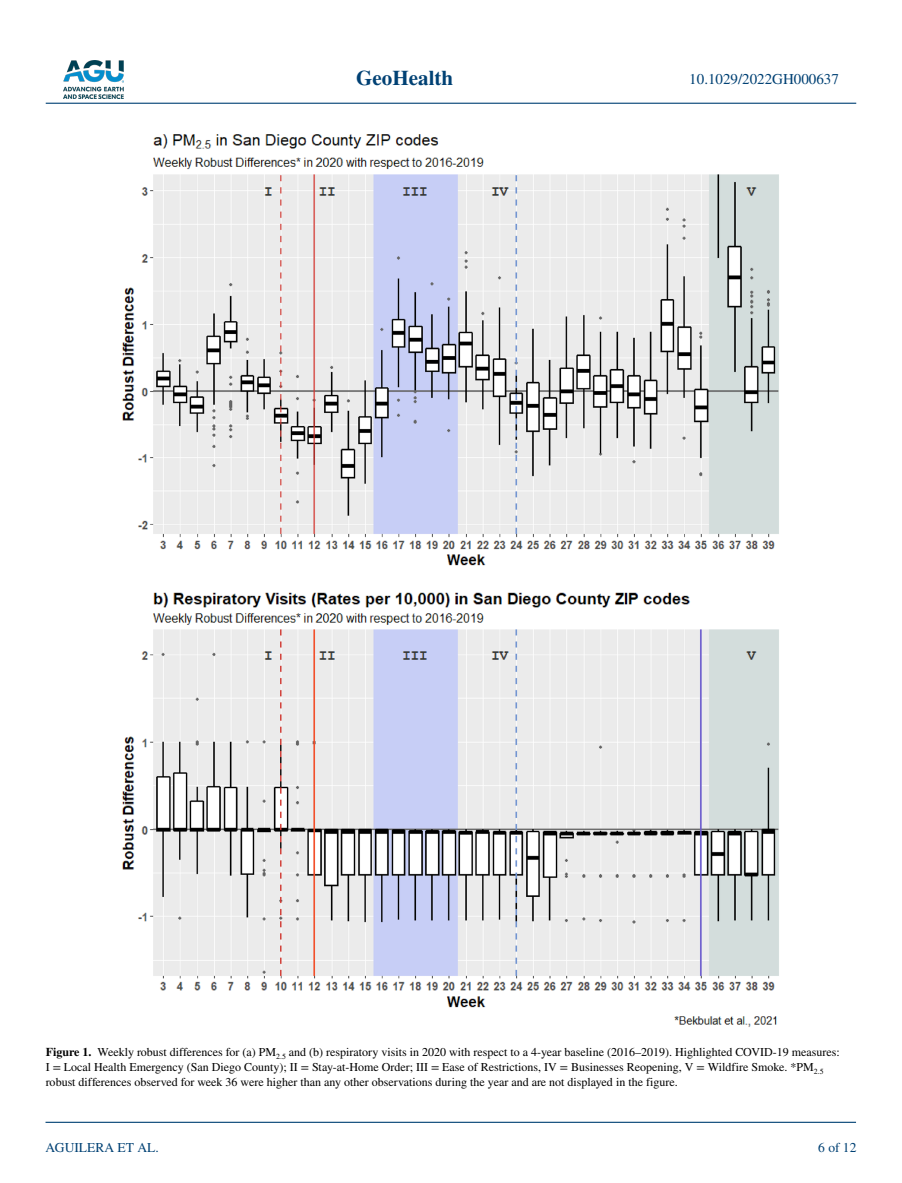
<style>
.page{position:relative;width:902px;height:1183px;background:#fff}
.page>*{position:absolute;margin:0;border:0;box-sizing:border-box;transform-origin:0 0}
.t1{font:700 21px "STIX";color:#004174}
.t2{font:15px "STIX";color:#004174}
.t3{font:13.5px "STIX";color:#004174}
.t4{font:12px/15px "STIX";color:#000}
.s1{font-weight:700}
</style>
<div class="page">
<img style="left:63px;top:60px;width:60px;height:39px">
<hr style="left:46px;top:103px;width:810px;height:1px;background:#004174">
<hr style="left:45px;top:1121px;width:810px;height:1px;background:#004174">
<img style="left:122px;top:134px;width:657px;height:892px">
<h1 class="t1" style="left:356px;top:66px;width:98px">GeoHealth</h1>
<p class="t2" style="left:689px;top:69px;width:151px">10.1029/2022GH000637</p>
<p class="t4" style="left:46px;top:1044px;width:795px"><span class="s1">Figure 1.</span> Weekly robust differences for (a) PM<sub>2.5</sub> and (b) respiratory visits in 2020 with respect to a 4-year baseline (2016–2019). Highlighted COVID-19 measures:<br>I = Local Health Emergency (San Diego County); II = Stay-at-Home Order; III = Ease of Restrictions, IV = Businesses Reopening, V = Wildfire Smoke. *PM<sub>2.5 </sub>robust differences observed for week 36 were higher than any other observations during the year and are not displayed in the figure.</p>
<p class="t3" style="left:45px;top:1138px;width:115px">AGUILERA ET AL.</p>
<p class="t3" style="left:818px;top:1138px;width:40px">6 of 12</p>
</div>
